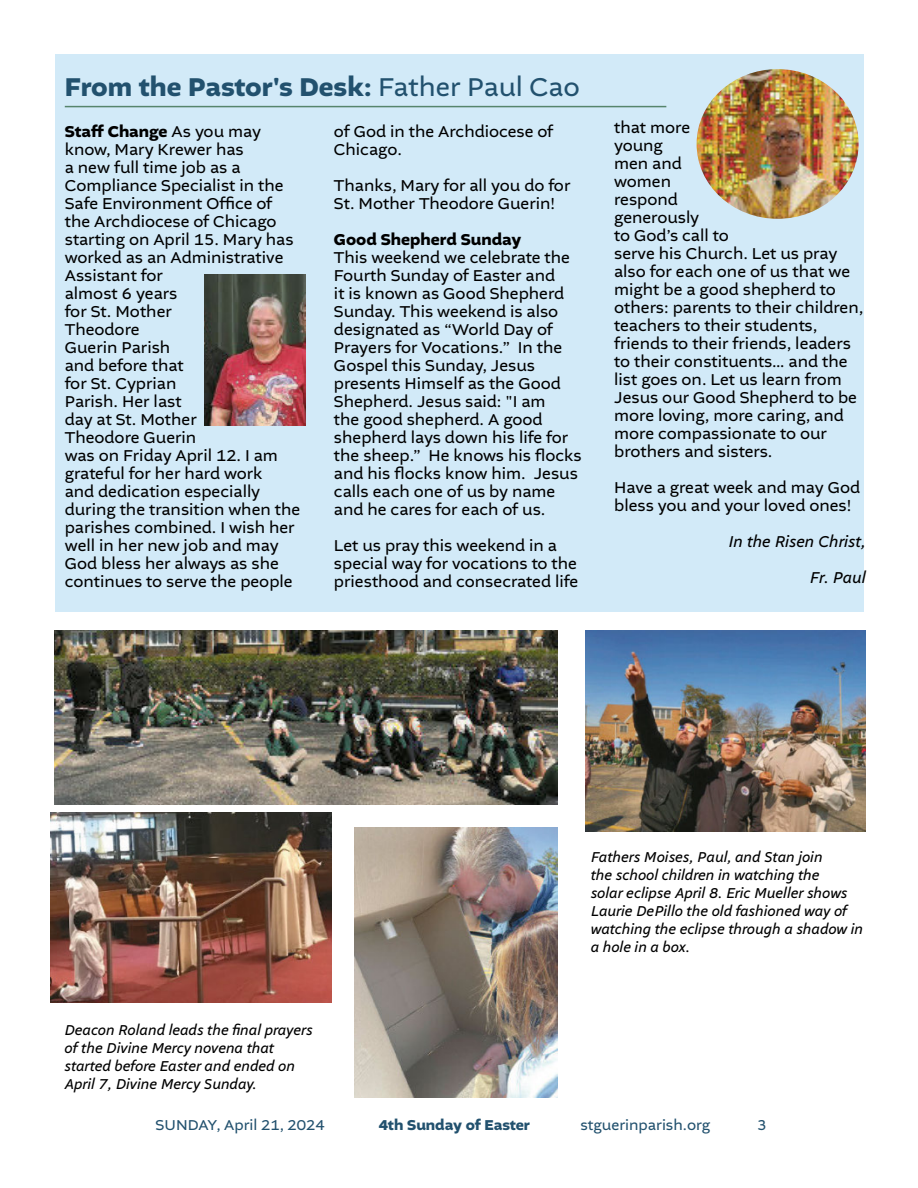
<style>
.page{position:relative;width:918px;height:1188px;background:#fff}
.page>*{position:absolute;margin:0;border:0;box-sizing:border-box;transform-origin:0 0}
.t1{font:700 27px "Altivo";color:#22516e}
.t2{font:16.5px/18px "Altivo";color:#000}
.t3{font:italic 16.5px/36px "Altivo";color:#000;text-align:right}
.t4{font:700 16.5px "Altivo";color:#000}
.t5{font:italic 15px/18px "Altivo";color:#000}
.t6{font:15px "Altivo";color:#22516e}
.t7{font:700 15px "Altivo";color:#22516e}
.s1{font-weight:400}
.s2{font-weight:700}
</style>
<div class="page">
<div style="left:56px;top:54px;width:808px;height:557px;background:#d2eaf8"></div>
<hr style="left:65px;top:106px;width:601px;height:1px;background:#56856c">
<img style="left:585px;top:631px;width:281px;height:200px">
<img style="left:205px;top:274px;width:101px;height:151px">
<img style="left:697px;top:69px;width:162px;height:150px">
<img style="left:50px;top:812px;width:281px;height:190px">
<img style="left:55px;top:631px;width:502px;height:173px">
<img style="left:355px;top:827px;width:202px;height:270px">
<h1 class="t1" style="left:65px;top:69px;width:517px">From the Pastor's Desk: <span class="s1">Father Paul Cao</span></h1>
<p class="t2" style="left:65px;top:122px;width:237px"><span class="s2">Staff Change</span> As you may know, Mary Krewer has<br>a new full time job as a<br>Compliance Specialist in the<br>Safe Environment Office of the Archdiocese of Chicago starting on April 15. Mary has worked as an Administrative<br>Assistant for<br>almost 6 years<br>for St. Mother<br>Theodore<br>Guerin Parish<br>and before that<br>for St. Cyprian<br>Parish. Her last<br>day at St. Mother<br>Theodore Guerin<br>was on Friday April 12. I am grateful for her hard work<br>and dedication especially during the transition when the parishes combined. I wish her well in her new job and may<br>God bless her always as she continues to serve the people</p>
<p class="t2" style="left:334px;top:122px;width:221px">of God in the Archdiocese of<br>Chicago.</p>
<p class="t2" style="left:334px;top:176px;width:238px">Thanks, Mary for all you do for<br>St. Mother Theodore Guerin!</p>
<p class="t4" style="left:334px;top:228px;width:189px">Good Shepherd Sunday</p>
<p class="t2" style="left:334px;top:248px;width:249px">This weekend we celebrate the<br>Fourth Sunday of Easter and<br>it is known as Good Shepherd<br>Sunday. This weekend is also designated as “World Day of<br>Prayers for Vocations.” In the<br>Gospel this Sunday, Jesus presents Himself as the Good<br>Shepherd. Jesus said: "I am<br>the good shepherd. A good shepherd lays down his life for the sheep.” He knows his flocks and his flocks know him. Jesus calls each one of us by name and he cares for each of us.</p>
<p class="t2" style="left:334px;top:536px;width:246px">Let us pray this weekend in a special way for vocations to the priesthood and consecrated life</p>
<p class="t2" style="left:614px;top:119px;width:251px">that more<br>young<br>men and<br>women<br>respond<br>generously<br>to God’s call to<br>serve his Church. Let us pray also for each one of us that we might be a good shepherd to others: parents to their children, teachers to their students, friends to their friends, leaders to their constituents… and the list goes on. Let us learn from<br>Jesus our Good Shepherd to be more loving, more caring, and more compassionate to our brothers and sisters.</p>
<p class="t2" style="left:614px;top:479px;width:247px">Have a great week and may God bless you and your loved ones!</p>
<p class="t3" style="left:729px;top:524px;width:139px">In the Risen Christ,<br>Fr. Paul</p>
<p class="t5" style="left:65px;top:1022px;width:250px">Deacon Roland leads the final prayers of the Divine Mercy novena that started before Easter and ended on April 7, Divine Mercy Sunday.</p>
<p class="t5" style="left:591px;top:848px;width:274px">Fathers Moises, Paul, and Stan join<br>the school children in watching the<br>solar eclipse April 8. Eric Mueller shows Laurie DePillo the old fashioned way of watching the eclipse through a shadow in a hole in a box.</p>
<p class="t6" style="left:156px;top:1116px;width:171px">SUNDAY, April 21, 2024</p>
<p class="t7" style="left:379px;top:1115px;width:153px">4th Sunday of Easter</p>
<p class="t6" style="left:581px;top:1116px;width:131px">stguerinparish.org</p>
<p class="t6" style="left:757px;top:1116px;width:11px">3</p>
</div>
